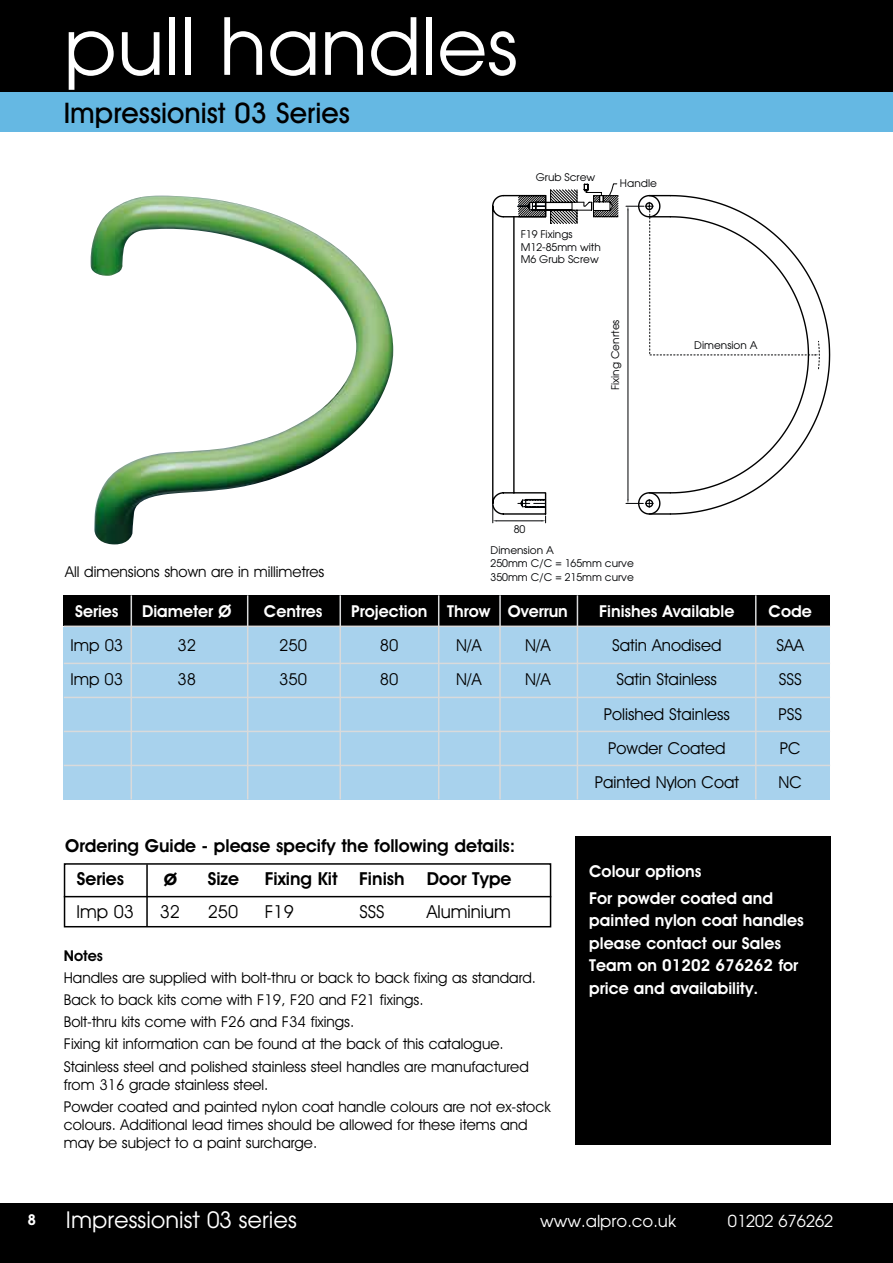
<style>
.page{position:relative;width:893px;height:1263px;background:#fff}
.page>*{position:absolute;margin:0;border:0;box-sizing:border-box;transform-origin:0 0}
.t1{font:78px "Avant Garde";color:#fff}
.t2{font:500 28.5px "Avant Garde IT Cby BT";color:#000}
.t3{font:22.5px "Avant Garde";color:#fff}
.t4{font:600 21px "Avant Garde IT Cby BT";color:#000;scale:1.05 1}
.t5{font:600 18px/33px "Avant Garde IT Cby BT";color:#000}
.t6{font:18px "Avant Garde IT Cby BT";color:#000}
.t7{font:600 16.5px/22.5px "Avant Garde IT Cby BT";color:#fff}
.t8{font:16.5px "Avant Garde IT Cby BT";color:#000}
.t9{font:16.5px "Avant Garde";color:#fff}
.t10{font:15px/22.2px "Avant Garde IT Cby BT";color:#000}
.t11{font:600 15px "Avant Garde IT Cby BT";color:#000}
.t12{font:600 15px "Avant Garde IT Cby BT";color:#fff}
.t13{font:10.5px/12.6px "Avant Garde";color:#000204}
.s1{font-family:"Century Gothic"}
</style>
<div class="page">
<div style="left:0;top:1203px;width:893px;height:60px;background:#000"></div>
<div style="left:0;top:0;width:893px;height:93px;background:#000"></div>
<div style="left:0;top:93px;width:893px;height:39px;background:#65b8e3"></div>
<div style="left:64px;top:595px;width:766px;height:31px;background:#000"></div>
<div style="left:64px;top:626px;width:766px;height:173px;background:#a8d2ed"></div>
<hr style="left:64px;top:663px;width:766px;height:1px;background:#d9dadb">
<hr style="left:64px;top:626px;width:766px;height:1px;background:#d9dadb">
<hr style="left:64px;top:697px;width:766px;height:1px;background:#d9dadb">
<hr style="left:64px;top:731px;width:766px;height:1px;background:#d9dadb">
<hr style="left:64px;top:765px;width:766px;height:1px;background:#d9dadb">
<hr style="left:131px;top:595px;width:1px;height:204px;background:#d9dadb">
<hr style="left:247px;top:595px;width:1px;height:204px;background:#d9dadb">
<hr style="left:339px;top:595px;width:2px;height:204px;background:#d9dadb">
<hr style="left:438px;top:595px;width:1px;height:204px;background:#d9dadb">
<hr style="left:499px;top:595px;width:2px;height:204px;background:#d9dadb">
<hr style="left:577px;top:595px;width:1px;height:204px;background:#d9dadb">
<hr style="left:755px;top:595px;width:1px;height:204px;background:#d9dadb">
<div style="left:575px;top:836px;width:255px;height:309px;background:#000"></div>
<div style="left:64px;top:863px;width:487px;height:64px;border:2px solid #000"></div>
<hr style="left:64px;top:896px;width:487px;height:1px;background:#000">
<hr style="left:146px;top:864px;width:2px;height:62px;background:#000">
<img style="left:91px;top:196px;width:302px;height:348px">
<svg style="left:492px;top:195px;width:10px;height:320px"></svg>
<svg style="left:502px;top:194px;width:126px;height:321px"></svg>
<hr style="left:497px;top:521px;width:45px;height:1px;background:#000204">
<svg style="left:542px;top:516px;width:4px;height:7px"></svg>
<svg style="left:492px;top:505px;width:5px;height:18px"></svg>
<svg style="left:638px;top:194px;width:192px;height:321px"></svg>
<hr style="left:628px;top:210px;width:1px;height:289px;background:#000204">
<svg style="left:626px;top:499px;width:27px;height:8px"></svg>
<svg style="left:517px;top:183px;width:102px;height:41px"></svg>
<svg style="left:626px;top:202px;width:194px;height:168px"></svg>
<h1 class="t1" style="left:64px;top:-2px;width:456px">pull handles</h1>
<h2 class="t2" style="left:64px;top:96px;width:287px">Impressionist 03 Series</h2>
<p class="t13" style="left:536px;top:170px;width:61px">Grub Screw</p>
<p class="t13" style="left:521px;top:228px;width:82px">F19 Fixings<br>M12-85mm with<br>M6 Grub Screw</p>
<p class="t13" style="left:620px;top:177px;width:38px">Handle</p>
<p class="t13" style="left:609px;top:390px;width:72px;rotate:-90deg">Fixing Cenrtes</p>
<p class="t13" style="left:694px;top:338px;width:65px">Dimension A</p>
<p class="t12" style="left:28px;top:1210px;width:10px">8</p>
<p class="t10" style="left:65px;top:560px;width:261px">All dimensions shown are in millimetres</p>
<p class="t13" style="left:514px;top:523px;width:13px">80</p>
<p class="t13" style="left:490px;top:543px;width:145px;line-height:13.5px">Dimension A<br>250mm C/C = 165mm curve<br>350mm C/C = 215mm curve</p>
<p class="t7" style="left:75px;top:600px;width:45px">Series</p>
<p class="t7" style="left:142px;top:600px;width:91px">Diameter Ø</p>
<p class="t7" style="left:264px;top:600px;width:60px">Centres</p>
<p class="t7" style="left:351px;top:600px;width:218px">Projection Throw Overrun</p>
<p class="t7" style="left:599px;top:600px;width:137px">Finishes Available</p>
<p class="t7" style="left:769px;top:600px;width:45px">Code</p>
<p class="t8" style="left:70px;top:635px;width:54px">Imp 03</p>
<p class="t8" style="left:177px;top:635px;width:20px">32</p>
<p class="t8" style="left:279px;top:635px;width:29px">250</p>
<p class="t8" style="left:380px;top:635px;width:20px">80</p>
<p class="t8" style="left:456px;top:635px;width:27px">N/A</p>
<p class="t8" style="left:525px;top:635px;width:27px">N/A</p>
<p class="t8" style="left:612px;top:635px;width:111px">Satin Anodised</p>
<p class="t8" style="left:776px;top:635px;width:29px">SAA</p>
<p class="t8" style="left:70px;top:669px;width:54px">Imp 03</p>
<p class="t8" style="left:177px;top:669px;width:20px">38</p>
<p class="t8" style="left:279px;top:669px;width:29px">350</p>
<p class="t8" style="left:380px;top:669px;width:20px">80</p>
<p class="t8" style="left:456px;top:669px;width:27px">N/A</p>
<p class="t8" style="left:525px;top:669px;width:27px">N/A</p>
<p class="t8" style="left:617px;top:669px;width:102px">Satin Stainless</p>
<p class="t8" style="left:779px;top:669px;width:25px">SSS</p>
<p class="t8" style="left:604px;top:704px;width:128px">Polished Stainless</p>
<p class="t8" style="left:778px;top:704px;width:25px">PSS</p>
<p class="t8" style="left:608px;top:738px;width:119px">Powder Coated</p>
<p class="t8" style="left:780px;top:738px;width:22px">PC</p>
<p class="t8" style="left:595px;top:772px;width:146px">Painted Nylon Coat</p>
<p class="t8" style="left:778px;top:772px;width:25px">NC</p>
<p class="t5" style="left:77px;top:828px;width:440px;text-indent:-12px">Ordering Guide - please specify the following details:<br>Series</p>
<h3 class="t4" style="left:164px;top:864px;width:14px">ø</h3>
<p class="t5" style="left:208px;top:861px;width:33px">Size</p>
<p class="t5" style="left:265px;top:861px;width:248px">Fixing Kit Finish Door Type</p>
<p class="t6" style="left:76px;top:900px;width:59px">Imp 03</p>
<p class="t6" style="left:160px;top:900px;width:22px">32</p>
<p class="t6" style="left:208px;top:900px;width:32px">250</p>
<p class="t6" style="left:265px;top:900px;width:31px">F19</p>
<p class="t6" style="left:359px;top:900px;width:27px">SSS</p>
<p class="t6" style="left:427px;top:900px;width:86px">Aluminium</p>
<p class="t11" style="left:64px;top:946px;width:41px">Notes</p>
<p class="t10" style="left:64px;top:966px;width:474px">Handles are supplied with bolt-thru or back to back fixing as standard.<br>Back to back kits come with F19, F20 and F21 fixings.<br>Bolt-thru kits come with F26 and F34 fixings.<br>Fixing kit information can be found at the back of this catalogue.<br>Stainless steel and polished stainless steel handles are manufactured</p>
<p class="t10" style="left:64px;top:1073px;width:488px">from 3<span class="s1">16</span> grade stainless steel.<br>Powder coated and painted nylon coat handle colours are not ex-stock</p>
<p class="t10" style="left:64px;top:1115px;width:465px;line-height:18px">colours. Additional lead times should be allowed for these items and may be subject to a paint surcharge.</p>
<p class="t7" style="left:589px;top:858px;width:185px;line-height:26.7px">Colour options<br>For powder coated and</p>
<p class="t7" style="left:589px;top:909px;width:216px">painted nylon coat handles please contact our Sales<br>Team on 01202 676262 for price and availability.</p>
<h3 class="t3" style="left:66px;top:1206px;width:232px">Impressionist 03 series</h3>
<p class="t9" style="left:540px;top:1210px;width:138px">www.alpro.co.uk</p>
<p class="t9" style="left:728px;top:1210px;width:107px">01202 676262</p>
</div>
